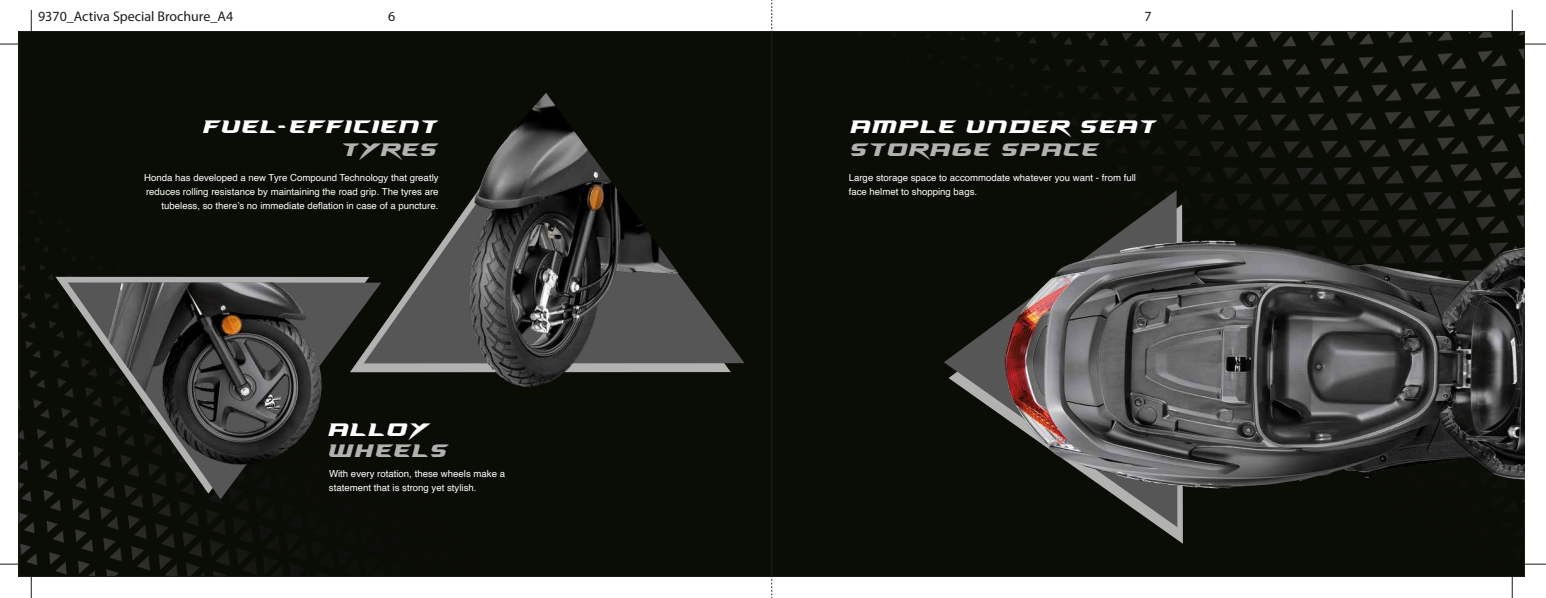
<style>
.page{position:relative;width:1546px;height:598px;background:#fff}
.page>*{position:absolute;margin:0;border:0;box-sizing:border-box;transform-origin:0 0}
.t1{font:35px "NHL Ducks";letter-spacing:.1em;color:#fff;scale:.79 1}
.t2{font:35px "NHL Ducks";letter-spacing:.1em;color:#b2b2b1;scale:.79 1}
.t3{font:14px "Myriad Pro";color:#1c1c1b}
.t4{font:9.62px/14px "Helvetica";color:#fff}
</style>
<div class="page">
<div style="left:20px;top:33px;width:1503px;height:542px;background:#0a0c06"></div>
<svg style="left:0;top:564px;width:19px;height:1px"></svg>
<svg style="left:31px;top:576px;width:1px;height:22px"></svg>
<svg style="left:31px;top:10px;width:1px;height:21px"></svg>
<svg style="left:771px;top:576px;width:1px;height:22px"></svg>
<svg style="left:771px;top:0;width:1px;height:32px"></svg>
<svg style="left:0;top:44px;width:19px;height:1px"></svg>
<svg style="left:1524px;top:564px;width:22px;height:1px"></svg>
<svg style="left:1512px;top:576px;width:1px;height:22px"></svg>
<svg style="left:1512px;top:10px;width:1px;height:21px"></svg>
<svg style="left:1524px;top:44px;width:22px;height:1px"></svg>
<img style="left:265px;top:93px;width:479px;height:319px">
<svg style="left:55px;top:277px;width:314px;height:216px;background:#474844"></svg>
<svg style="left:362px;top:282px;width:19px;height:217px;background:#21231e"></svg>
<img style="left:66px;top:281px;width:296px;height:229px">
<svg style="left:948px;top:204px;width:235px;height:340px;background:#1b1d18"></svg>
<svg style="left:944px;top:190px;width:233px;height:337px;background:#191a15"></svg>
<img style="left:999px;top:227px;width:526px;height:274px">
<h2 class="t3" style="left:38px;top:8px;width:197px">9370_Activa Special Brochure_A4</h2>
<h2 class="t3" style="left:388px;top:8px;width:9px">6</h2>
<h2 class="t3" style="left:1144px;top:8px;width:9px">7</h2>
<h1 class="t1" style="left:203px;top:109px;width:296px">FUEL-EFFICIENT</h1>
<h1 class="t2" style="left:341px;top:133px;width:121px">TYRES</h1>
<p class="t4" style="left:144px;top:170px;width:296px;text-align:right">Honda has developed a new Tyre Compound Technology that greatly reduces rolling resistance by maintaining the road grip. The tyres are tubeless, so there’s no immediate deflation in case of a puncture.</p>
<h1 class="t1" style="left:329px;top:412px;width:126px">ALLOY</h1>
<h1 class="t2" style="left:329px;top:433px;width:150px">WHEELS</h1>
<p class="t4" style="left:329px;top:466px;width:178px">With every rotation, these wheels make a statement that is strong yet stylish.</p>
<h1 class="t1" style="left:850px;top:109px;width:386px">AMPLE UNDER SEAT</h1>
<h1 class="t2" style="left:850px;top:133px;width:314px">STORAGE SPACE</h1>
<p class="t4" style="left:849px;top:171px;width:289px">Large storage space to accommodate whatever you want - from full face helmet to shopping bags.</p>
</div>
